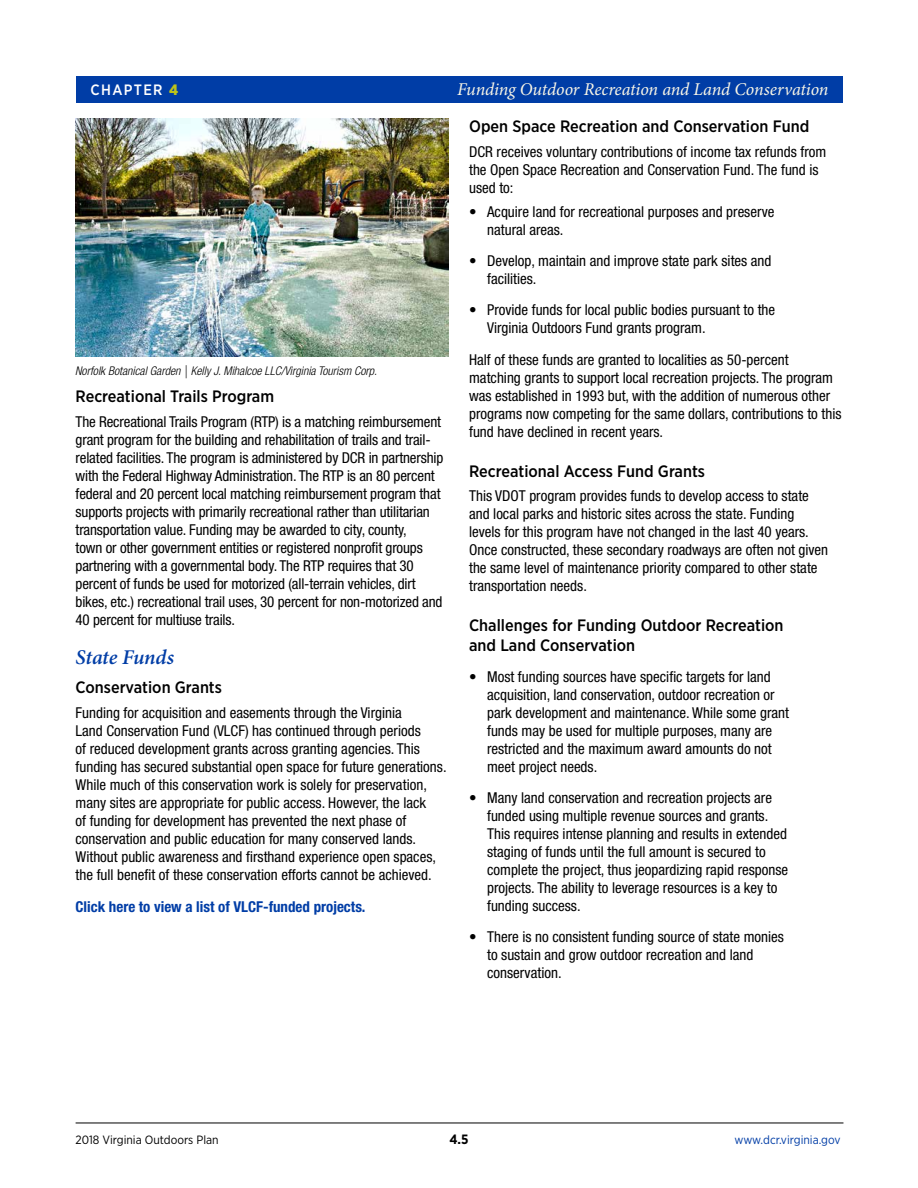
<style>
.page{position:relative;width:918px;height:1188px;background:#fff}
.page>*{position:absolute;margin:0;border:0;box-sizing:border-box;transform-origin:0 0}
.H1_Paragraph_Heading{font:italic 600 21px "Minion Pro";letter-spacing:-.01em;color:#003da6}
.Pg_Header_text{font:italic 18px "Minion Pro";letter-spacing:-.005em;color:#f8f5e6}
.H2_Paragraph_subhead{font:500 16.5px/19.5px "Gotham Narrow";color:#000}
.Body{font:condensed 15px/18px "Helvetica Neue LT Std";color:#000}
.Bullet_numbers{font:condensed 15px/18px "Helvetica Neue LT Std";color:#000}
.Body-2{font:700 condensed 15px "Helvetica Neue LT Std";color:#003da6}
.Pg_Header_text-2{font:500 15px "Gotham Narrow";letter-spacing:.09em;color:#fff}
.t1{font:700 13.5px "Gotham Narrow";color:#000}
.t2{font:italic 300 condensed 12px "Helvetica Neue LT Std";color:#000}
.t3{font:12px "Gotham Narrow";color:#000}
.t4{font:12px "Gotham Narrow";color:#003da6}
.t5{font:700 12px "Gotham Narrow";color:#000}
.s1{font-weight:900;color:#bcc31a}
</style>
<div class="page">
<hr style="left:76px;top:1123px;width:767px;height:1px;background:#000">
<div style="left:76px;top:76px;width:766px;height:27px;background:#003da6"></div>
<img style="left:76px;top:119px;width:372px;height:237px">
<p class="Pg_Header_text-2" style="left:91px;top:80px;width:89px">CHAPTER <span class="s1">4</span></p>
<p class="Pg_Header_text" style="left:457px;top:76px;width:373px">Funding Outdoor Recreation and Land Conservation</p>
<p class="t2" style="left:75px;top:363px;width:304px">Norfolk Botanical Garden | Kelly J. Mihalcoe LLC/Virginia Tourism Corp.</p>
<p class="H2_Paragraph_subhead" style="left:76px;top:386px;width:200px">Recreational Trails Program</p>
<p class="Body" style="left:76px;top:413px;width:369px">The Recreational Trails Program (RTP) is a matching reimbursement grant program for the building and rehabilitation of trails and trail&shy;related facilities. The program is administered by DCR in partnership with the Federal Highway Administration. The RTP is an 80 percent federal and 20 percent local matching reimbursement program that supports projects with primarily recreational rather than utilitarian transportation value. Funding may be awarded to city, county,<br>town or other government entities or registered nonprofit groups partnering with a governmental body. The RTP requires that 30 percent of funds be used for motorized (all-terrain vehicles, dirt bikes, etc.) recreational trail uses, 30 percent for non-motorized and 40 percent for multiuse trails.</p>
<p class="H1_Paragraph_Heading" style="left:76px;top:643px;width:100px">State Funds</p>
<p class="H2_Paragraph_subhead" style="left:76px;top:678px;width:148px">Conservation Grants</p>
<p class="Body" style="left:76px;top:704px;width:373px">Funding for acquisition and easements through the Virginia<br>Land Conservation Fund (VLCF) has continued through periods<br>of reduced development grants across granting agencies. This funding has secured substantial open space for future generations.<br>While much of this conservation work is solely for preservation, many sites are appropriate for public access. However, the lack<br>of funding for development has prevented the next phase of conservation and public education for many conserved lands.<br>Without public awareness and firsthand experience open spaces, the full benefit of these conservation efforts cannot be achieved.</p>
<p class="Body-2" style="left:76px;top:897px;width:291px">Click here to view a list of VLCF-funded projects.</p>
<p class="H2_Paragraph_subhead" style="left:469px;top:116px;width:342px">Open Space Recreation and Conservation Fund</p>
<p class="Body" style="left:469px;top:143px;width:359px">DCR receives voluntary contributions of income tax refunds from the Open Space Recreation and Conservation Fund. The fund is used to:</p>
<p class="Bullet_numbers" style="left:487px;top:203px;width:289px;text-indent:-18px">• Acquire land for recreational purposes and preserve natural areas.</p>
<p class="Bullet_numbers" style="left:487px;top:252px;width:286px;text-indent:-18px">• Develop, maintain and improve state park sites and facilities.</p>
<p class="Bullet_numbers" style="left:487px;top:301px;width:290px;text-indent:-18px">• Provide funds for local public bodies pursuant to the<br>Virginia Outdoors Fund grants program.</p>
<p class="Body" style="left:469px;top:350px;width:374px">Half of these funds are granted to localities as 50-percent matching grants to support local recreation projects. The program was established in 1993 but, with the addition of numerous other programs now competing for the same dollars, contributions to this fund have declined in recent years.</p>
<p class="H2_Paragraph_subhead" style="left:469px;top:461px;width:237px">Recreational Access Fund Grants</p>
<p class="Body" style="left:469px;top:487px;width:361px">This VDOT program provides funds to develop access to state and local parks and historic sites across the state. Funding levels for this program have not changed in the last 40 years.<br>Once constructed, these secondary roadways are often not given the same level of maintenance priority compared to other state transportation needs.</p>
<p class="H2_Paragraph_subhead" style="left:469px;top:615px;width:316px">Challenges for Funding Outdoor Recreation and Land Conservation</p>
<p class="Bullet_numbers" style="left:487px;top:667px;width:304px;text-indent:-18px">• Most funding sources have specific targets for land acquisition, land conservation, outdoor recreation or park development and maintenance. While some grant funds may be used for multiple purposes, many are restricted and the maximum award amounts do not meet project needs.</p>
<p class="Bullet_numbers" style="left:487px;top:788px;width:303px;text-indent:-18px">• Many land conservation and recreation projects are funded using multiple revenue sources and grants.<br>This requires intense planning and results in extended staging of funds until the full amount is secured to complete the project, thus jeopardizing rapid response projects. The ability to leverage resources is a key to funding success.</p>
<p class="Bullet_numbers" style="left:487px;top:927px;width:298px;text-indent:-18px">• There is no consistent funding source of state monies to sustain and grow outdoor recreation and land conservation.</p>
<p class="t3" style="left:76px;top:1132px;width:145px">2018 Virginia Outdoors Plan</p>
<p class="t1" style="left:449px;top:1130px;width:21px">4.5</p>
<p class="t5" style="left:456px;top:1132px;width:8px">5</p>
<p class="t4" style="left:735px;top:1132px;width:108px">www.dcr.virginia.gov</p>
</div>
